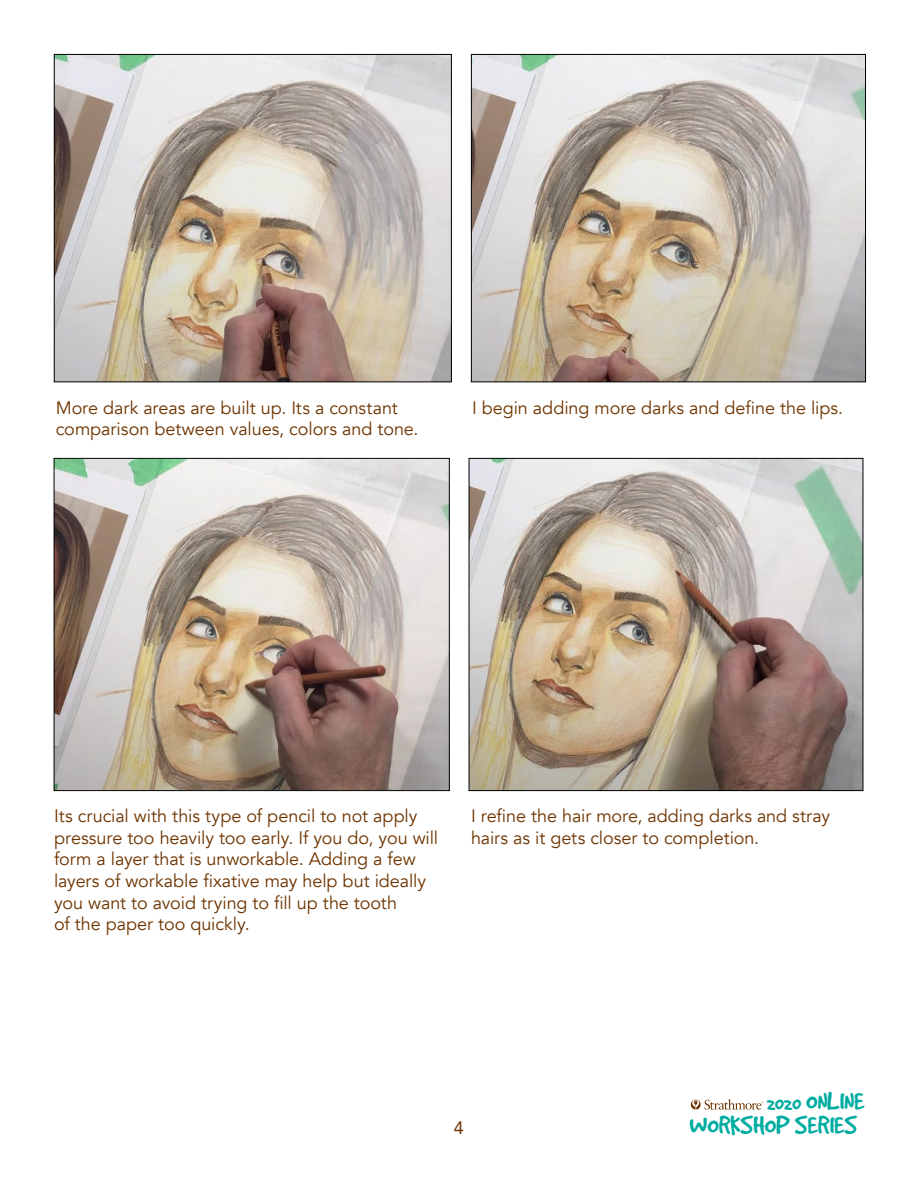
<style>
.page{position:relative;width:918px;height:1188px;background:#fff}
.page>*{position:absolute;margin:0;border:0;box-sizing:border-box;transform-origin:0 0}
.t1{font:28.65px/24px "Good Dog";color:#00aca0;text-align:right}
.t2{font:18px/21.6px "Avenir";letter-spacing:-.005em;color:#6e3400}
.t3{font:18px "Avenir";color:#6e3400}
.s1{font-size:20.85px}
</style>
<div class="page">
<img style="left:56px;top:460px;width:392px;height:329px">
<div style="left:54px;top:458px;width:396px;height:333px;border:1px solid #000"></div>
<img style="left:471px;top:460px;width:390px;height:329px">
<div style="left:469px;top:458px;width:394px;height:333px;border:1px solid #000"></div>
<img style="left:56px;top:56px;width:394px;height:324px">
<div style="left:54px;top:54px;width:398px;height:328px;border:1px solid #000"></div>
<img style="left:473px;top:56px;width:391px;height:324px">
<div style="left:471px;top:54px;width:395px;height:328px;border:1px solid #000"></div>
<svg style="left:691px;top:1099px;width:72px;height:11px"></svg>
<p class="t2" style="left:56px;top:397px;width:364px">More dark areas are built up. Its a constant comparison between values, colors and tone.</p>
<p class="t2" style="left:472px;top:397px;width:373px">I begin adding more darks and define the lips.</p>
<p class="t2" style="left:54px;top:805px;width:386px">Its crucial with this type of pencil to not apply pressure too heavily too early. If you do, you will form a layer that is unworkable. Adding a few layers of workable fixative may help but ideally you want to avoid trying to fill up the tooth<br>of the paper too quickly.</p>
<p class="t2" style="left:471px;top:805px;width:361px">I refine the hair more, adding darks and stray hairs as it gets closer to completion.</p>
<p class="t3" style="left:454px;top:1113px;width:12px">4</p>
<h1 class="t1" style="left:690px;top:1089px;width:176px"><span class="s1">2020</span> ONLINE<br>WORKSHOP SERIES</h1>
</div>
